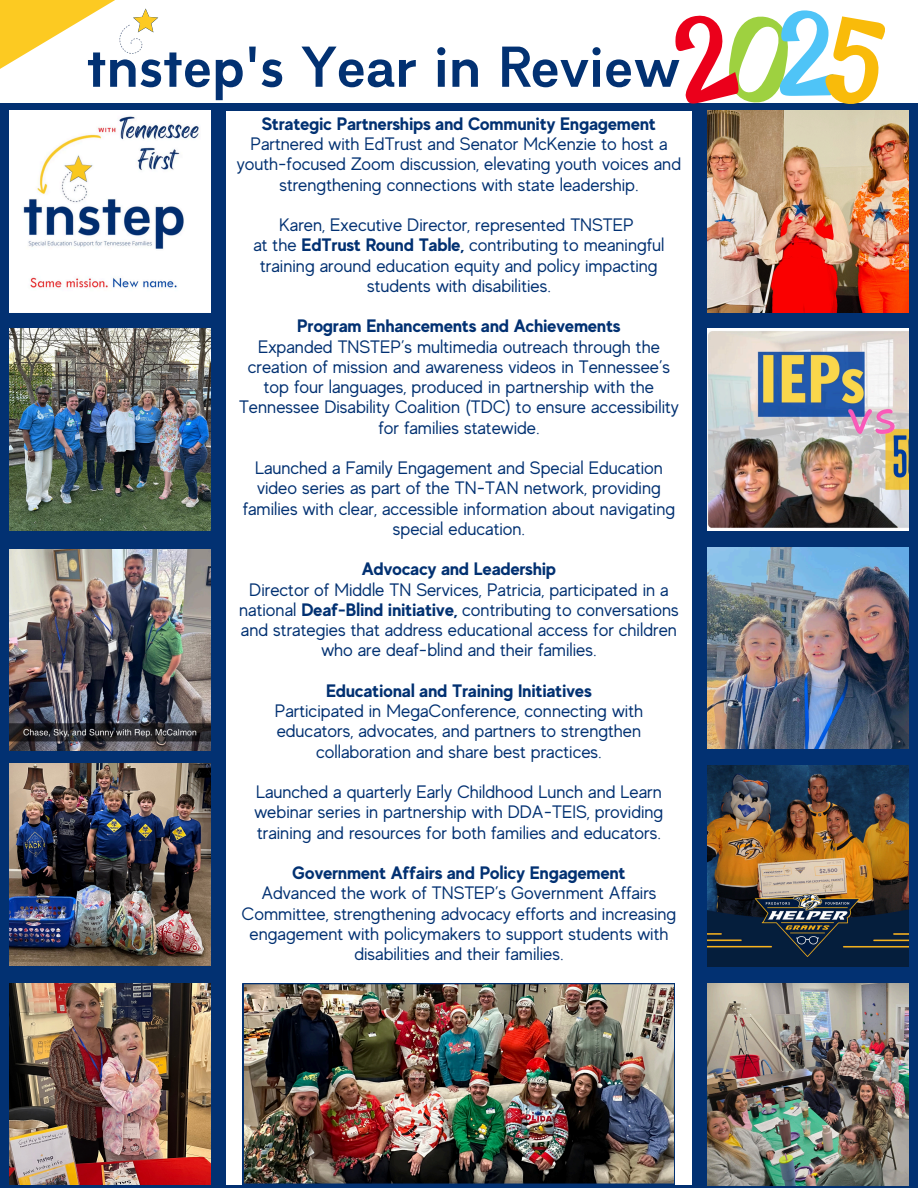
<style>
.page{position:relative;width:918px;height:1188px;background:#023172}
.page>*{position:absolute;margin:0;border:0;box-sizing:border-box;transform-origin:0 0}
.t1{font:700 53.55px "Amicale";color:#023172}
.t2{font:18px/20.2px "MADE Evolve Sans";color:#023172;text-align:center}
.t3{font:700 18px "MADE Evolve Sans";color:#023172}
.s1{font-weight:700}
</style>
<div class="page">
<img style="left:9px;top:764px;width:201px;height:201px">
<div style="left:226px;top:111px;width:466px;height:1073px;background:#fff"></div>
<img style="left:243px;top:983px;width:432px;height:201px">
<img style="left:9px;top:549px;width:201px;height:201px">
<img style="left:708px;top:984px;width:201px;height:201px">
<img style="left:9px;top:983px;width:201px;height:202px">
<img style="left:9px;top:329px;width:201px;height:201px">
<img style="left:708px;top:547px;width:201px;height:202px">
<img style="left:707px;top:111px;width:201px;height:201px">
<img style="left:9px;top:111px;width:201px;height:201px">
<img style="left:707px;top:329px;width:201px;height:201px">
<img style="left:707px;top:765px;width:201px;height:202px">
<div style="left:0;top:0;width:918px;height:103px;background:#fff"></div>
<svg style="left:0;top:0;width:164px;height:113px"></svg>
<svg style="left:675px;top:10px;width:210px;height:94px"></svg>
<h1 class="t1" style="left:87px;top:47px;width:596px">tnstep's Year in Review</h1>
<p class="t3" style="left:262px;top:113px;width:396px">Strategic Partnerships and Community Engagement</p>
<p class="t2" style="left:237px;top:134px;width:446px">Partnered with EdTrust and Senator McKenzie to host a youth-focused Zoom discussion, elevating youth voices and strengthening connections with state leadership.</p>
<p class="t2" style="left:253px;top:215px;width:413px">Karen, Executive Director, represented TNSTEP<br>at the <span class="s1">EdTrust Round Table,</span> contributing to meaningful training around education equity and policy impacting students with disabilities.</p>
<p class="t3" style="left:297px;top:316px;width:325px">Program Enhancements and Achievements</p>
<p class="t2" style="left:239px;top:336px;width:441px">Expanded TNSTEP’s multimedia outreach through the creation of mission and awareness videos in Tennessee’s top four languages, produced in partnership with the Tennessee Disability Coalition (TDC) to ensure accessibility for families statewide.</p>
<p class="t2" style="left:243px;top:458px;width:434px">Launched a Family Engagement and Special Education video series as part of the TN-TAN network, providing families with clear, accessible information about navigating special education.</p>
<p class="t3" style="left:362px;top:559px;width:196px">Advocacy and Leadership</p>
<p class="t2" style="left:239px;top:579px;width:441px">Director of Middle TN Services, Patricia, participated in a national <span class="s1">Deaf-Blind initiative,</span> contributing to conversations and strategies that address educational access for children who are deaf-blind and their families.</p>
<p class="t3" style="left:326px;top:680px;width:267px">Educational and Training Initiatives</p>
<p class="t2" style="left:275px;top:701px;width:370px">Participated in MegaConference, connecting with educators, advocates, and partners to strengthen collaboration and share best practices.</p>
<p class="t2" style="left:255px;top:782px;width:410px;text-align:justify">Launched a quarterly Early Childhood Lunch and Learn webinar series in partnership with DDA-TEIS, providing training and resources for both families and educators.</p>
<p class="t3" style="left:292px;top:862px;width:335px">Government Affairs and Policy Engagement</p>
<p class="t2" style="left:242px;top:883px;width:436px">Advanced the work of TNSTEP’s Government Affairs Committee, strengthening advocacy efforts and increasing engagement with policymakers to support students with disabilities and their families.</p>
</div>
